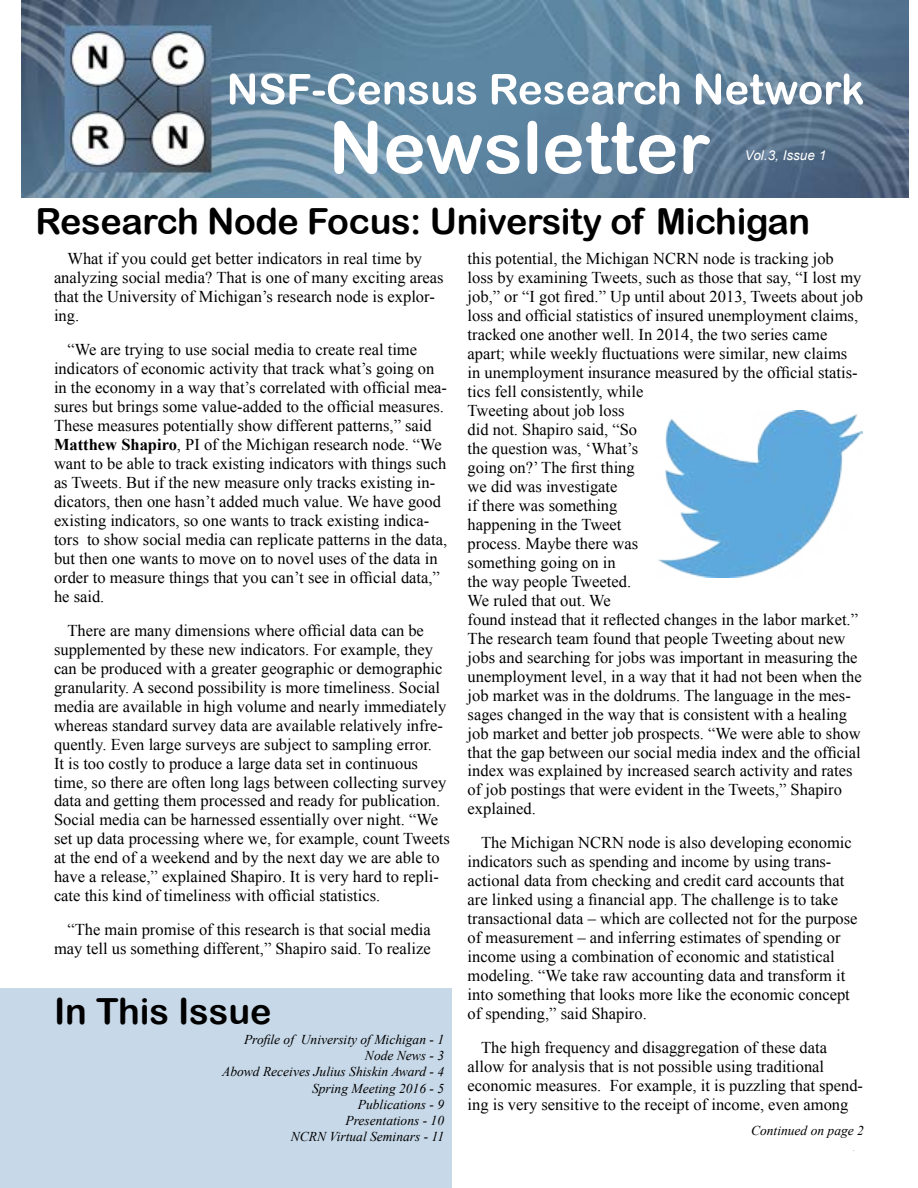
<style>
.page{position:relative;width:918px;height:1188px;background:#fff}
.page>*{position:absolute;margin:0;border:0;box-sizing:border-box;transform-origin:0 0}
.t1{font:36px "Arial Rounded MT Bold";letter-spacing:-.01em;color:#000}
.t2{font:16.5px/18.9px "Times New Roman";color:#000}
.t3{font:italic 13.5px/16.2px "Times New Roman";color:#000;text-align:right}
.t4{font:italic 13.5px "Arial";color:#fff}
.s1{font-weight:700}
</style>
<div class="page">
<img style="left:21px;top:0;width:888px;height:198px">
<div style="left:1px;top:988px;width:451px;height:199px;background:#c7d8e8"></div>
<img style="left:657px;top:410px;width:205px;height:167px">
<p class="t4" style="left:745px;top:146px;width:83px">Vol.3, Issue 1</p>
<h1 class="t1" style="left:36px;top:200px;width:776px">Research Node Focus: University of Michigan</h1>
<p class="t2" style="left:54px;top:249px;width:391px;text-indent:13px">What if you could get better indicators in real time by analyzing social media? That is one of many exciting areas that the University of Michigan’s research node is explor&shy;ing.</p>
<p class="t2" style="left:54px;top:340px;width:395px;text-indent:13px">“We are trying to use social media to create real time indicators of economic activity that track what’s going on in the economy in a way that’s correlated with official mea&shy;sures but brings some value-added to the official measures.<br>These measures potentially show different patterns,” said <span class="s1">Matthew Shapiro</span>, PI of the Michigan research node. “We want to be able to track existing indicators with things such as Tweets. But if the new measure only tracks existing in&shy;dicators, then one hasn’t added much value. We have good existing indicators, so one wants to track existing indica&shy;tors to show social media can replicate patterns in the data, but then one wants to move on to novel uses of the data in order to measure things that you can’t see in official data,” he said.</p>
<p class="t2" style="left:54px;top:620px;width:397px;text-indent:13px">There are many dimensions where official data can be supplemented by these new indicators. For example, they can be produced with a greater geographic or demographic granularity. A second possibility is more timeliness. Social media are available in high volume and nearly immediately whereas standard survey data are available relatively infre&shy;quently. Even large surveys are subject to sampling error.<br>It is too costly to produce a large data set in continuous time, so there are often long lags between collecting survey data and getting them processed and ready for publication.<br>Social media can be harnessed essentially over night. “We set up data processing where we, for example, count Tweets at the end of a weekend and by the next day we are able to have a release,” explained Shapiro. It is very hard to repli&shy;cate this kind of timeliness with official statistics.</p>
<p class="t2" style="left:54px;top:920px;width:378px;text-align:right">“The main promise of this research is that social media may tell us something different,” Shapiro said. To realize</p>
<p class="t2" style="left:468px;top:249px;width:397px">this potential, the Michigan NCRN node is tracking job loss by examining Tweets, such as those that say, “I lost my job,” or “I got fired.” Up until about 2013, Tweets about job loss and official statistics of insured unemployment claims, tracked one another well. In 2014, the two series came apart; while weekly fluctuations were similar, new claims in unemployment insurance measured by the official statis&shy;tics fell consistently, while<br>Tweeting about job loss<br>did not. Shapiro said, “So<br>the question was, ‘What’s<br>going on?’ The first thing<br>we did was investigate<br>if there was something<br>happening in the Tweet<br>process. Maybe there was<br>something going on in<br>the way people Tweeted.<br>We ruled that out. We<br>found instead that it reflected changes in the labor market.” The research team found that people Tweeting about new jobs and searching for jobs was important in measuring the unemployment level, in a way that it had not been when the job market was in the doldrums. The language in the mes&shy;sages changed in the way that is consistent with a healing job market and better job prospects. “We were able to show that the gap between our social media index and the official index was explained by increased search activity and rates of job postings that were evident in the Tweets,” Shapiro explained.</p>
<p class="t2" style="left:468px;top:833px;width:391px;text-indent:13px">The Michigan NCRN node is also developing economic indicators such as spending and income by using trans&shy;actional data from checking and credit card accounts that are linked using a financial app. The challenge is to take transactional data – which are collected not for the purpose of measurement – and inferring estimates of spending or income using a combination of economic and statistical modeling. “We take raw accounting data and transform it into something that looks more like the economic concept of spending,” said Shapiro.</p>
<p class="t2" style="left:468px;top:1038px;width:397px;text-indent:13px">The high frequency and disaggregation of these data allow for analysis that is not possible using traditional economic measures. For example, it is puzzling that spend&shy;ing is very sensitive to the receipt of income, even among</p>
<h1 class="t1" style="left:54px;top:990px;width:219px">In This Issue</h1>
<p class="t3" style="left:222px;top:1031px;width:223px">Profile of University of Michigan - 1<br>Node News - 3<br>Abowd Receives Julius Shiskin Award - 4<br>Spring Meeting 2016 - 5<br>Publications - 9<br>Presentations - 10<br>NCRN Virtual Seminars - 11</p>
<p class="t3" style="left:751px;top:1122px;width:114px">Continued on page 2</p>
</div>
